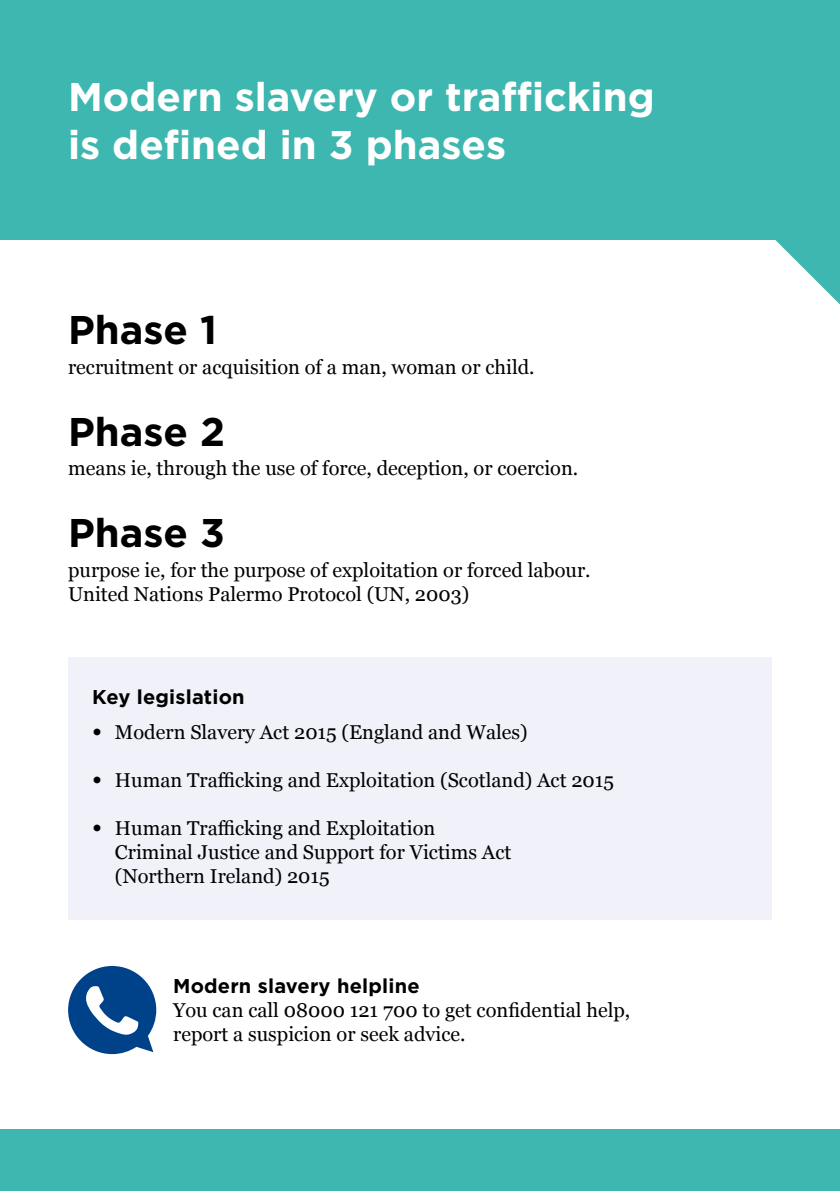
<style>
.page{position:relative;width:840px;height:1191px;background:#fff}
.page>*{position:absolute;margin:0;border:0;box-sizing:border-box;transform-origin:0 0}
.t1{font:700 40px/48px "Gotham";color:#fff}
.t2{font:700 40px "Gotham";color:#000}
.t3{font:20px/24px "Georgia";color:#000}
.t4{font:700 20px "Gotham";letter-spacing:.01em;color:#000}
.s1{font-family:"Gotham";font-weight:900}
</style>
<div class="page">
<div style="left:68px;top:658px;width:703px;height:262px;background:#f0f1f9"></div>
<div style="left:0;top:0;width:839px;height:239px;background:#3db7b0"></div>
<div style="left:0;top:1129px;width:839px;height:62px;background:#3db7b0"></div>
<svg style="left:733px;top:239px;width:106px;height:65px"></svg>
<svg style="left:68px;top:966px;width:88px;height:88px"></svg>
<h1 class="t1" style="left:68px;top:73px;width:587px">Modern slavery or trafficking is defined in 3 phases</h1>
<h1 class="t2" style="left:68px;top:303px;width:150px">Phase 1</h1>
<p class="t3" style="left:68px;top:354px;width:467px">recruitment or acquisition of a man, woman or child.</p>
<h1 class="t2" style="left:68px;top:405px;width:158px">Phase 2</h1>
<p class="t3" style="left:68px;top:455px;width:511px">means ie, through the use of force, deception, or coercion.</p>
<h1 class="t2" style="left:68px;top:506px;width:158px">Phase 3</h1>
<p class="t3" style="left:68px;top:557px;width:523px">purpose ie, for the purpose of exploitation or forced labour.<br>United Nations Palermo Protocol (UN, 2003)</p>
<p class="t4" style="left:92px;top:683px;width:154px">Key legislation</p>
<p class="t3" style="left:92px;top:719px;width:436px"><span class="s1">•</span> Modern Slavery Act 2015 (England and Wales)</p>
<p class="t3" style="left:92px;top:767px;width:523px"><span class="s1">•</span> Human Trafficking and Exploitation (Scotland) Act 2015</p>
<p class="t3" style="left:115px;top:815px;width:397px;text-indent:-23px"><span class="s1">•</span> Human Trafficking and Exploitation<br>Criminal Justice and Support for Victims Act (Northern Ireland) 2015</p>
<p class="t4" style="left:173px;top:972px;width:248px">Modern slavery helpline</p>
<p class="t3" style="left:173px;top:997px;width:458px">You can call 08000 121 700 to get confidential help, report a suspicion or seek advice.</p>
</div>
